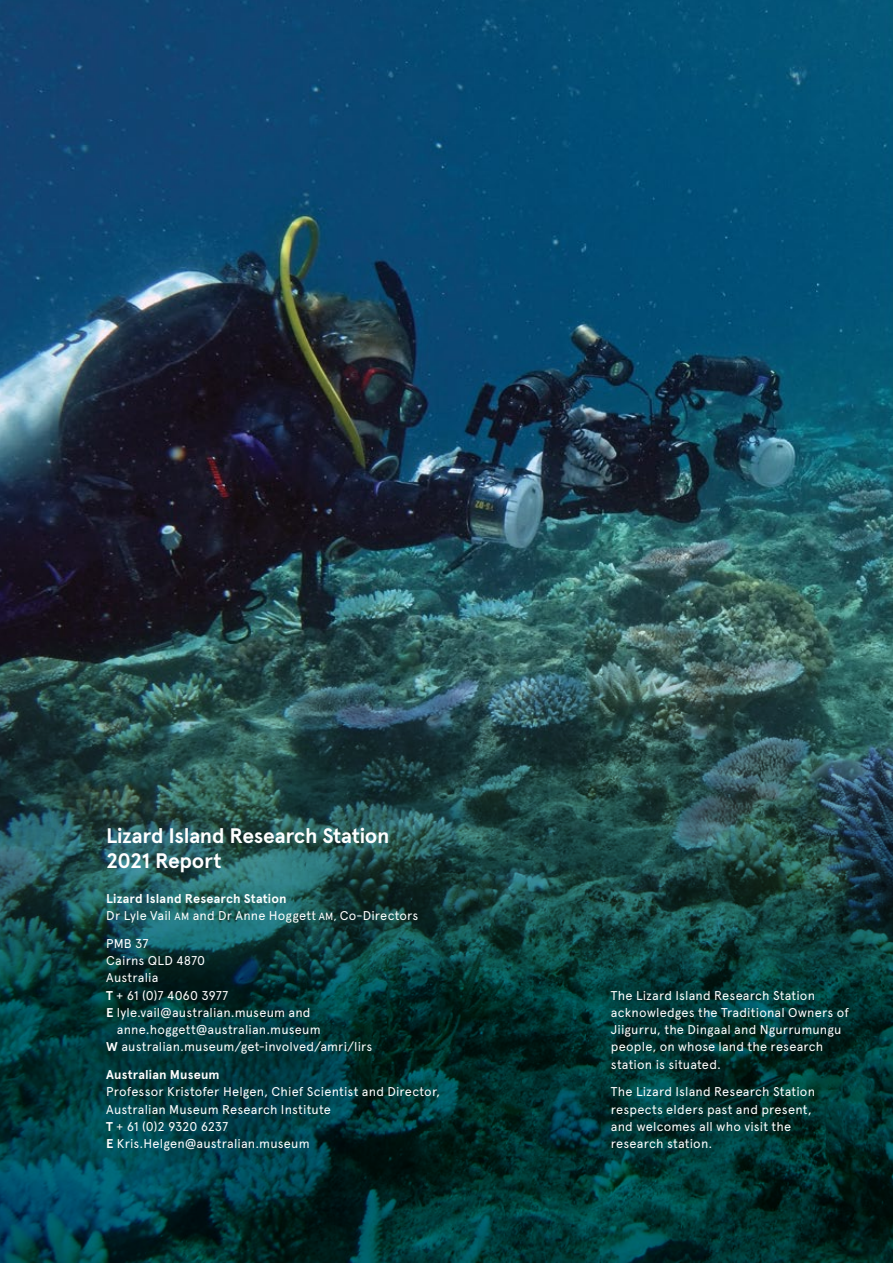
<style>
.page{position:relative;width:893px;height:1263px;background:#fff}
.page>*{position:absolute;margin:0;border:0;box-sizing:border-box;transform-origin:0 0}
.t1{font:700 21px/25.2px "Apercu Pro";letter-spacing:-.015em;color:#fff}
.t2{font:12.75px/17.2px "Apercu Pro";letter-spacing:.015em;color:#fff}
.t3{font:700 12.75px "Apercu Pro";letter-spacing:.015em;color:#fff}
.s1{font-weight:700}
.s2{font-size:10.5px}
</style>
<div class="page">
<img style="left:0;top:0;width:893px;height:561px">
<img style="left:0;top:561px;width:893px;height:702px">
<h1 class="t1" style="left:106px;top:821px;width:285px">Lizard Island Research Station<br>2021 Report</h1>
<p class="t2" style="left:106px;top:888px;width:314px"><span class="s1">Lizard Island Research Station<br></span>Dr Lyle Vail <span class="s2">AM</span> and Dr Anne Hoggett <span class="s2">AM,</span> Co-Directors</p>
<p class="t2" style="left:106px;top:934px;width:44px">PMB 37</p>
<p class="t2" style="left:106px;top:951px;width:100px">Cairns QLD 4870</p>
<p class="t2" style="left:106px;top:968px;width:53px">Australia</p>
<p class="t2" style="left:106px;top:985px;width:124px"><span class="s1">T</span> + 61 (0)7 4060 3977</p>
<p class="t2" style="left:106px;top:1003px;width:206px"><span class="s1">E</span> lyle.vail@australian.museum and</p>
<p class="t2" style="left:117px;top:1020px;width:205px">anne.hoggett@australian.museum</p>
<p class="t2" style="left:106px;top:1037px;width:268px"><span class="s1">W</span> australian.museum/get-involved/amri/lirs</p>
<p class="t3" style="left:106px;top:1065px;width:115px">Australian Museum</p>
<p class="t2" style="left:106px;top:1082px;width:336px">Professor Kristofer Helgen, Chief Scientist and Director, Australian Museum Research Institute<br><span class="s1">T</span> + 61 (0)2 9320 6237<br><span class="s1">E</span> Kris.Helgen@australian.museum</p>
<p class="t2" style="left:611px;top:985px;width:240px">The Lizard Island Research Station acknowledges the Traditional Owners of Jiigurru, the Dingaal and Ngurrumungu people, on whose land the research station is situated.</p>
<p class="t2" style="left:611px;top:1082px;width:206px">The Lizard Island Research Station respects elders past and present, and welcomes all who visit the research station.</p>
</div>
